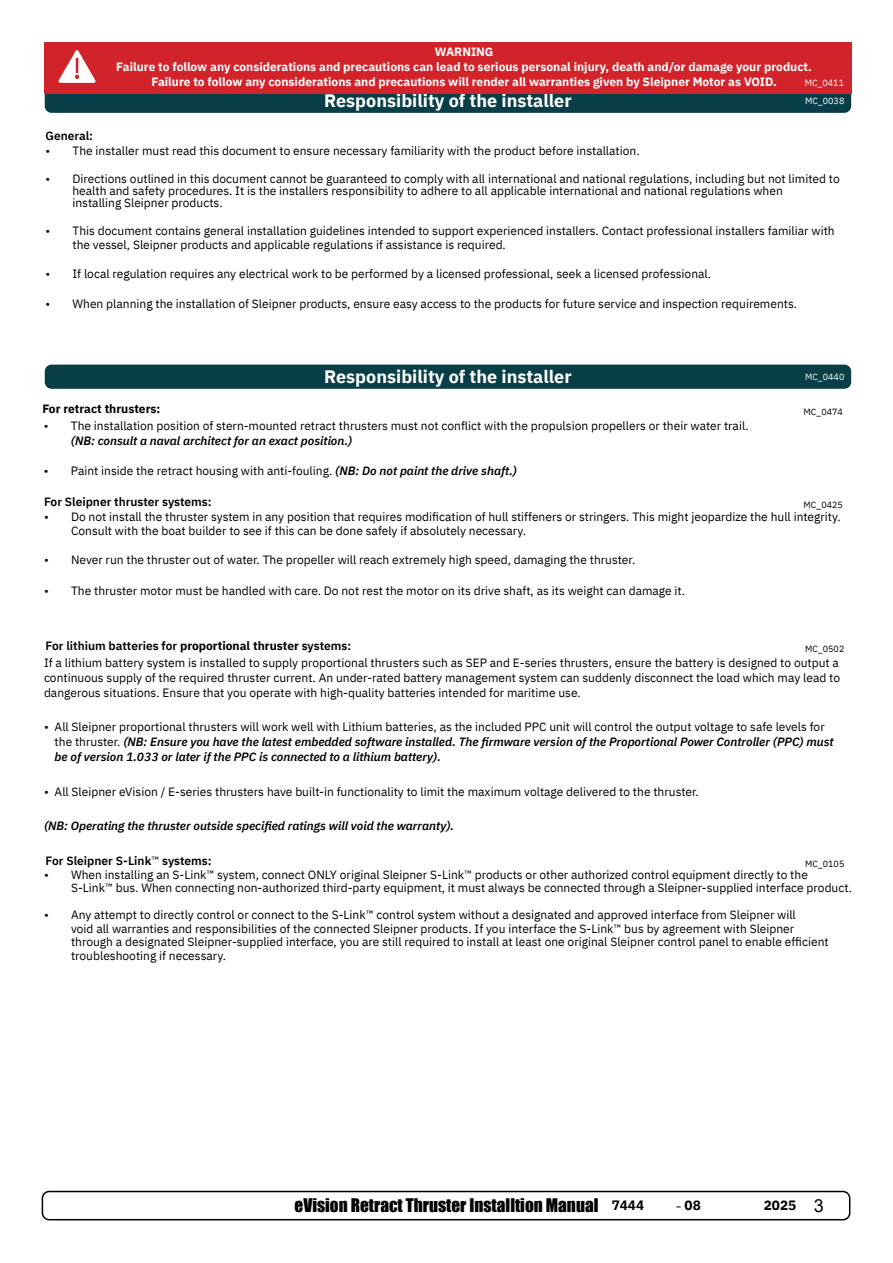
<style>
.page{position:relative;width:893px;height:1263px;background:#fff}
.page>*{position:absolute;margin:0;border:0;box-sizing:border-box;transform-origin:0 0}
.t1{font:700 18px "IBM Plex Sans";color:#fff}
.t2{font:17.25px "Impact";color:#000}
.t3{font:700 13.5px "IBM Plex Sans";color:#000}
.t4{font:12px/13.5px "IBM Plex Sans";color:#000}
.t5{font:italic 600 12px/15px "IBM Plex Sans";color:#000}
.t6{font:700 12px/15px "IBM Plex Sans";color:#fff;text-align:center}
.t7{font:600 12px "IBM Plex Sans";color:#000}
.t8{font:700 12px "IBM Plex Sans";color:#000}
.t9{font:9px "IBM Plex Sans";color:#000}
.t10{font:9px "IBM Plex Sans";color:#fff}
.s1{font-weight:600;font-style:italic}
.s2{font-weight:700}
.s3{font-weight:400;font-style:normal}
.s4{font-weight:400}
.s5{font-family:"IBM Plex Sans";font-weight:700;font-size:13.5px}
.s6{font-family:"Minion Pro";font-weight:400;font-size:18px}
.s7{font-family:"Arial";font-weight:400;font-size:18px}
</style>
<div class="page">
<div style="left:42px;top:1191px;width:808px;height:29px;border:2px solid #000;border-radius:7px"></div>
<div style="left:45px;top:89px;width:806px;height:24px;background:#083e48;border-radius:7px"></div>
<div style="left:44px;top:43px;width:808px;height:51px;background:#d2232a"></div>
<svg style="left:58px;top:50px;width:38px;height:33px"></svg>
<div style="left:45px;top:365px;width:806px;height:24px;background:#083e48;border-radius:7px"></div>
<p class="t6" style="left:116px;top:43px;width:697px">WARNING<br>Failure to follow any considerations and precautions can lead to serious personal injury, death and/or damage your product.<br>Failure to follow any considerations and precautions will render all warranties given by Sleipner Motor as VOID.</p>
<p class="t10" style="left:805px;top:76px;width:41px">MC_0411</p>
<p class="t1" style="left:324px;top:86px;width:249px">Responsibility of the installer</p>
<p class="t10" style="left:805px;top:93px;width:41px">MC_0038</p>
<p class="t7" style="left:46px;top:126px;width:49px">General:</p>
<p class="t4" style="left:46px;top:143px;width:596px">• The installer must read this document to ensure necessary familiarity with the product before installation.</p>
<p class="t4" style="left:73px;top:172px;width:769px;line-height:12px;text-indent:-27px">• Directions outlined in this document cannot be guaranteed to comply with all international and national regulations, including but not limited to health and safety procedures. It is the installers responsibility to adhere to all applicable international and national regulations when<br>installing Sleipner products.</p>
<p class="t4" style="left:73px;top:223px;width:764px;text-indent:-27px">• This document contains general installation guidelines intended to support experienced installers. Contact professional installers familiar with the vessel, Sleipner products and applicable regulations if assistance is required.</p>
<p class="t4" style="left:46px;top:266px;width:667px">• If local regulation requires any electrical work to be performed by a licensed professional, seek a licensed professional.</p>
<p class="t4" style="left:46px;top:296px;width:753px">• When planning the installation of Sleipner products, ensure easy access to the products for future service and inspection requirements.</p>
<p class="t1" style="left:324px;top:362px;width:249px">Responsibility of the installer</p>
<p class="t10" style="left:805px;top:369px;width:41px">MC_0440</p>
<p class="t8" style="left:42px;top:399px;width:120px">For retract thrusters:</p>
<p class="t9" style="left:803px;top:405px;width:41px">MC_0474</p>
<p class="t4" style="left:71px;top:418px;width:679px;line-height:15px;text-indent:-27px">• The installation position of stern-mounted retract thrusters must not conflict with the propulsion propellers or their water trail. <span class="s1">(NB: consult a naval architect for an exact position.)</span></p>
<p class="t4" style="left:44px;top:463px;width:475px">• Paint inside the retract housing with anti-fouling. <span class="s1">(NB: Do not paint the drive shaft.)</span></p>
<p class="t7" style="left:44px;top:492px;width:169px">For Sleipner thruster systems:</p>
<p class="t9" style="left:803px;top:497px;width:41px">MC_0425</p>
<p class="t4" style="left:71px;top:509px;width:771px;text-indent:-27px">• Do not install the thruster system in any position that requires modification of hull stiffeners or stringers. This might jeopardize the hull integrity.<br>Consult with the boat builder to see if this can be done safely if absolutely necessary.</p>
<p class="t4" style="left:44px;top:552px;width:593px">• Never run the thruster out of water. The propeller will reach extremely high speed, damaging the thruster.</p>
<p class="t4" style="left:44px;top:583px;width:643px">• The thruster motor must be handled with care. Do not rest the motor on its drive shaft, as its weight can damage it.</p>
<p class="t7" style="left:46px;top:636px;width:307px">For lithium batteries for <span class="s2">proportional thruster</span> systems:</p>
<p class="t9" style="left:805px;top:642px;width:41px">MC_0502</p>
<p class="t4" style="left:44px;top:654px;width:798px;line-height:15px;text-align:justify">If a lithium battery system is installed to supply proportional thrusters such as SEP and E-series thrusters, ensure the battery is designed to output a continuous supply of the required thruster current. An under-rated battery management system can suddenly disconnect the load which may lead to dangerous situations. Ensure that you operate with high-quality batteries intended for maritime use.</p>
<p class="t5" style="left:55px;top:718px;width:780px;text-indent:-11px"><span class="s3">• All Sleipner proportional thrusters will work well with Lithium batteries, as the included PPC unit will control the output voltage to safe levels for the thruster.</span> (NB: Ensure you have the latest embedded software installed. The firmware version of the Proportional Power Controller (PPC) must be of version 1.033 or later if the PPC is connected to a lithium battery).</p>
<p class="t4" style="left:44px;top:783px;width:656px">• All Sleipner eVision / E-series thrusters have built-in functionality to limit the maximum voltage delivered to the thruster.</p>
<p class="t5" style="left:44px;top:817px;width:412px">(NB: Operating the thruster outside specified ratings will void the warranty).</p>
<p class="t7" style="left:46px;top:852px;width:168px">For Sleipner S-Link<span class="s4">™</span> systems:</p>
<p class="t9" style="left:805px;top:857px;width:41px">MC_0105</p>
<p class="t4" style="left:71px;top:867px;width:782px;text-indent:-27px">• When installing an S-Link™ system, connect ONLY original Sleipner S-Link™ products or other authorized control equipment directly to the<br>S-Link™ bus. When connecting non-authorized third-party equipment, it must always be connected through a Sleipner-supplied interface product.</p>
<p class="t4" style="left:71px;top:907px;width:759px;text-indent:-27px">• Any attempt to directly control or connect to the S-Link™ control system without a designated and approved interface from Sleipner will<br>void all warranties and responsibilities of the connected Sleipner products. If you interface the S-Link™ bus by agreement with Sleipner through a designated Sleipner-supplied interface, you are still required to install at least one original Sleipner control panel to enable efficient troubleshooting if necessary.</p>
<h2 class="t2" style="left:295px;top:1192px;width:351px">eVision Retract Thruster Installtion Manual <span class="s5">7444</span></h2>
<p class="t3" style="left:675px;top:1195px;width:27px"><span class="s6">-</span>08</p>
<p class="t3" style="left:764px;top:1195px;width:61px">2025 <span class="s7">3</span></p>
</div>
